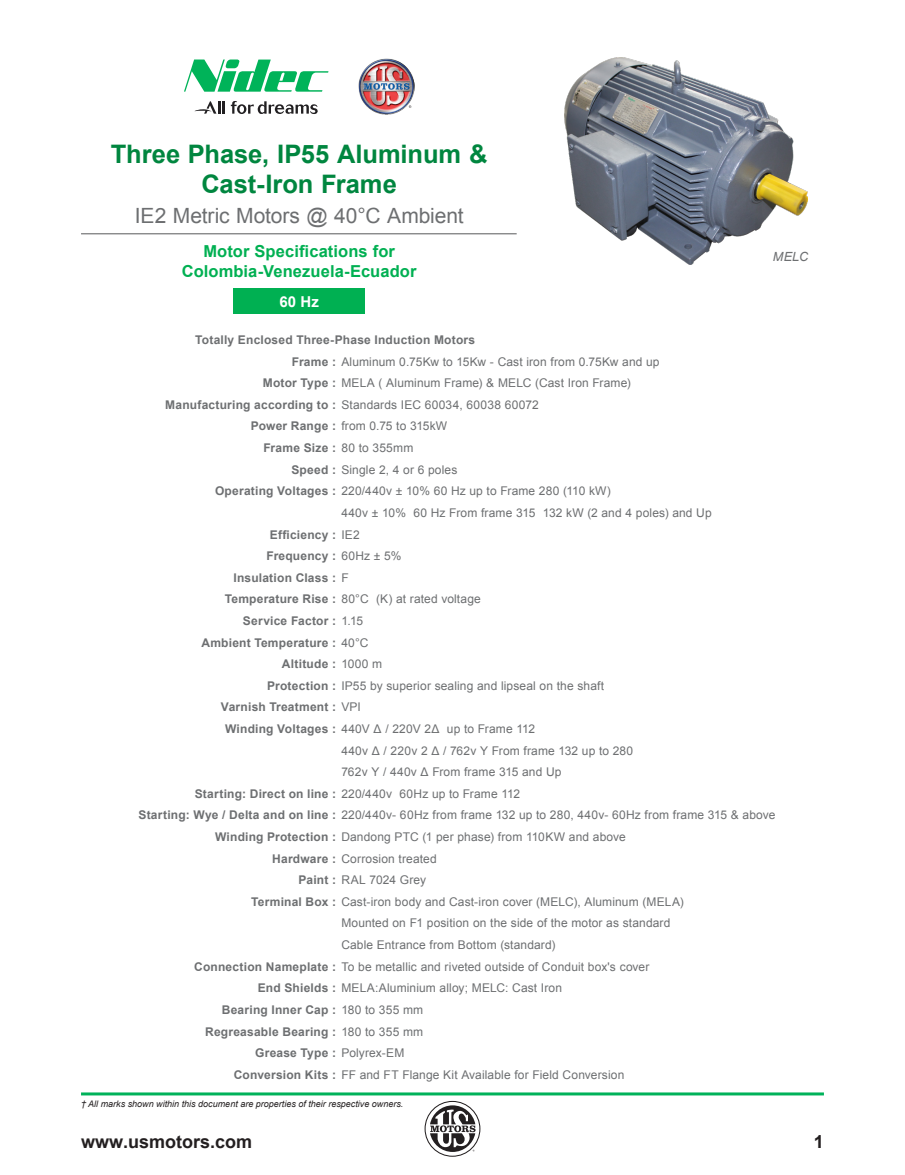
<style>
.page{position:relative;width:905px;height:1175px;background:#fff}
.page>*{position:absolute;margin:0;border:0;box-sizing:border-box;transform-origin:0 0}
.NO_RULE_BELOW{font:700 25.5px/30px "Arial";color:#00863f;text-align:center}
.NO_RULE_BELOW-2{font:21px "Arial";letter-spacing:-.005em;color:#6d6f71}
.t1{font:700 18px "Arial";color:#231f20}
.NO_RULE_BELOW-3{font:700 16.5px/19.6px "Arial";letter-spacing:.005em;color:#00b052;text-align:center}
.Descriptive{font:700 15px "Arial";color:#fff}
.NO_RULE_BELOW-4{font:italic 12.6px "Arial";color:#6d6f71}
.NO_RULE_BELOW-5{font:12px "Arial";letter-spacing:.01em;color:#6d6f71}
.NO_RULE_BELOW-6{font:700 12px "Arial";letter-spacing:.015em;color:#6d6f71}
.t2{font:italic 9px "Arial";color:#231f20}
.s1{font-weight:700}
.s2{font-weight:400}
</style>
<div class="page">
<hr style="left:81px;top:1092px;width:743px;height:3px;background:#00b25a">
<svg style="left:424px;top:1100px;width:56px;height:56px"></svg>
<hr style="left:81px;top:233px;width:435px;height:1px;background:#58595b">
<img style="left:358px;top:59px;width:56px;height:56px">
<svg style="left:184px;top:59px;width:144px;height:33px"></svg>
<svg style="left:194px;top:101px;width:31px;height:13px"></svg>
<svg style="left:231px;top:101px;width:87px;height:13px"></svg>
<div style="left:233px;top:289px;width:132px;height:25px;background:#00b052"></div>
<img style="left:565px;top:57px;width:242px;height:207px">
<p class="NO_RULE_BELOW" style="left:111px;top:140px;width:378px">Three Phase, IP55 Aluminum &amp;<br>Cast-Iron Frame</p>
<p class="NO_RULE_BELOW-2" style="left:135px;top:202px;width:330px">IE2 Metric Motors @ 40°C Ambient</p>
<p class="NO_RULE_BELOW-3" style="left:182px;top:242px;width:236px">Motor Specifications for<br>Colombia-Venezuela-Ecuador</p>
<p class="Descriptive" style="left:279px;top:292px;width:41px">60 Hz</p>
<p class="NO_RULE_BELOW-4" style="left:772px;top:249px;width:37px">MELC</p>
<p class="NO_RULE_BELOW-6" style="left:195px;top:332px;width:281px">Totally Enclosed Three-Phase Induction Motors</p>
<p class="NO_RULE_BELOW-5" style="left:292px;top:353px;width:369px"><span class="s1">Frame :</span> Aluminum 0.75Kw to 15Kw - Cast iron from 0.75Kw and up</p>
<p class="NO_RULE_BELOW-5" style="left:263px;top:375px;width:369px"><span class="s1">Motor Type :</span> MELA ( Aluminum Frame) &amp; MELC (Cast Iron Frame)</p>
<p class="NO_RULE_BELOW-5" style="left:165px;top:397px;width:375px"><span class="s1">Manufacturing according to :</span> Standards IEC 60034, 60038 60072</p>
<p class="NO_RULE_BELOW-5" style="left:251px;top:418px;width:198px"><span class="s1">Power Range :</span> from 0.75 to 315kW</p>
<p class="NO_RULE_BELOW-6" style="left:263px;top:440px;width:151px">Frame Size : <span class="s2">80 to 355mm</span></p>
<p class="NO_RULE_BELOW-5" style="left:291px;top:461px;width:167px"><span class="s1">Speed :</span> Single 2, 4 or 6 poles</p>
<p class="NO_RULE_BELOW-5" style="left:215px;top:483px;width:397px"><span class="s1">Operating Voltages :</span> 220/440v ± 10% 60 Hz up to Frame 280 (110 kW)</p>
<p class="NO_RULE_BELOW-5" style="left:341px;top:505px;width:372px">440v ± 10% 60 Hz From frame 315 132 kW (2 and 4 poles) and Up</p>
<p class="NO_RULE_BELOW-6" style="left:270px;top:526px;width:91px">Efficiency : <span class="s2">IE2</span></p>
<p class="NO_RULE_BELOW-6" style="left:266px;top:548px;width:136px">Frequency : <span class="s2">60Hz ± 5%</span></p>
<p class="NO_RULE_BELOW-6" style="left:233px;top:569px;width:117px">Insulation Class : <span class="s2">F</span></p>
<p class="NO_RULE_BELOW-5" style="left:225px;top:591px;width:257px"><span class="s1">Temperature Rise :</span> 80°C (K) at rated voltage</p>
<p class="NO_RULE_BELOW-6" style="left:243px;top:613px;width:122px">Service Factor : <span class="s2">1.15</span></p>
<p class="NO_RULE_BELOW-6" style="left:201px;top:634px;width:169px">Ambient Temperature : <span class="s2">40°C</span></p>
<p class="NO_RULE_BELOW-6" style="left:282px;top:656px;width:102px">Altitude : <span class="s2">1000 m</span></p>
<p class="NO_RULE_BELOW-5" style="left:267px;top:677px;width:338px"><span class="s1">Protection :</span> IP55 by superior sealing and lipseal on the shaft</p>
<p class="NO_RULE_BELOW-6" style="left:221px;top:699px;width:141px">Varnish Treatment : <span class="s2">VPI</span></p>
<p class="NO_RULE_BELOW-5" style="left:225px;top:721px;width:311px"><span class="s1">Winding Voltages :</span> 440V Δ / 220V 2Δ up to Frame 112</p>
<p class="NO_RULE_BELOW-5" style="left:341px;top:742px;width:293px">440v Δ / 220v 2 Δ / 762v Y From frame 132 up to 280</p>
<p class="NO_RULE_BELOW-5" style="left:341px;top:764px;width:222px">762v Y / 440v Δ From frame 315 and Up</p>
<p class="NO_RULE_BELOW-5" style="left:195px;top:785px;width:327px"><span class="s1">Starting: Direct on line :</span> 220/440v 60Hz up to Frame 112</p>
<p class="NO_RULE_BELOW-5" style="left:138px;top:807px;width:638px"><span class="s1">Starting: Wye / Delta and on line :</span> 220/440v- 60Hz from frame 132 up to 280, 440v- 60Hz from frame 315 &amp; above</p>
<p class="NO_RULE_BELOW-5" style="left:215px;top:829px;width:412px"><span class="s1">Winding Protection :</span> Dandong PTC (1 per phase) from 110KW and above</p>
<p class="NO_RULE_BELOW-5" style="left:272px;top:850px;width:166px"><span class="s1">Hardware :</span> Corrosion treated</p>
<p class="NO_RULE_BELOW-5" style="left:298px;top:872px;width:129px"><span class="s1">Paint :</span> RAL 7024 Grey</p>
<p class="NO_RULE_BELOW-5" style="left:251px;top:893px;width:434px"><span class="s1">Terminal Box :</span> Cast-iron body and Cast-iron cover (MELC), Aluminum (MELA)</p>
<p class="NO_RULE_BELOW-5" style="left:341px;top:915px;width:330px">Mounted on F1 position on the side of the motor as standard</p>
<p class="NO_RULE_BELOW-5" style="left:341px;top:937px;width:216px">Cable Entrance from Bottom (standard)</p>
<p class="NO_RULE_BELOW-5" style="left:194px;top:958px;width:456px"><span class="s1">Connection Nameplate :</span> To be metallic and riveted outside of Conduit box's cover</p>
<p class="NO_RULE_BELOW-5" style="left:258px;top:980px;width:306px"><span class="s1">End Shields :</span> MELA:Aluminium alloy; MELC: Cast Iron</p>
<p class="NO_RULE_BELOW-6" style="left:222px;top:1001px;width:203px">Bearing Inner Cap : <span class="s2">180 to 355 mm</span></p>
<p class="NO_RULE_BELOW-6" style="left:205px;top:1023px;width:219px">Regreasable Bearing : <span class="s2">180 to 355 mm</span></p>
<p class="NO_RULE_BELOW-6" style="left:255px;top:1045px;width:151px">Grease Type : <span class="s2">Polyrex-EM</span></p>
<p class="NO_RULE_BELOW-5" style="left:234px;top:1066px;width:392px"><span class="s1">Conversion Kits :</span> FF and FT Flange Kit Available for Field Conversion</p>
<p class="t2" style="left:81px;top:1098px;width:324px">† All marks shown within this document are properties of their respective owners.</p>
<h3 class="t1" style="left:81px;top:1129px;width:173px">www.usmotors.com</h3>
<h3 class="t1" style="left:813px;top:1129px;width:12px">1</h3>
</div>
